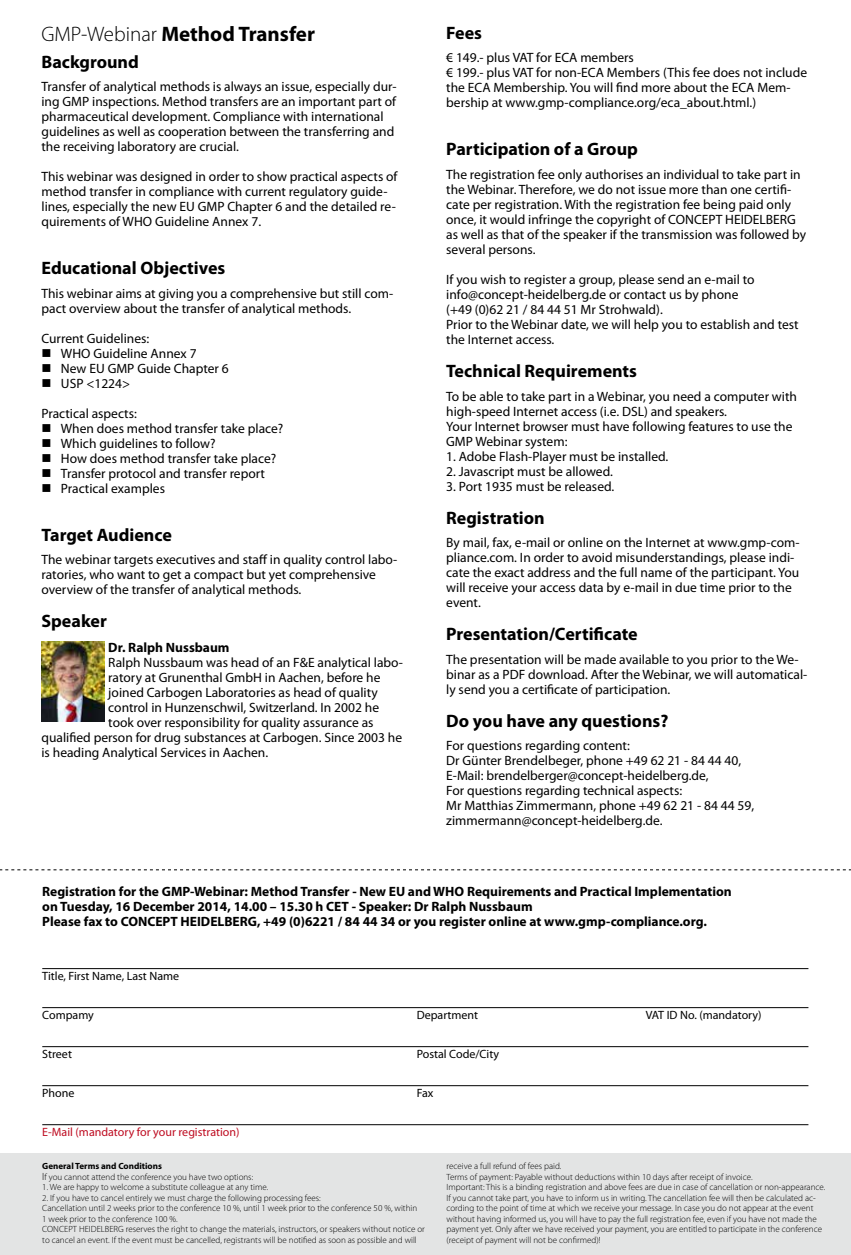
<style>
.page{position:relative;width:851px;height:1255px;background:#fff}
.page>*{position:absolute;margin:0;border:0;box-sizing:border-box;transform-origin:0 0}
.t1{font:700 21px "Myriad Pro";color:#000}
.t2{font:700 18px "Myriad Pro";color:#000}
.t3{font:13.5px/15px "Myriad Pro";color:#000}
.t4{font:700 13.5px/15px "Myriad Pro";color:#000}
.t5{font:12px "Myriad Pro";color:#000}
.t6{font:12px "Myriad Pro";color:#be0c21}
.t7{font:300 9px/10.5px "Myriad Pro";color:#000}
.s1{font-weight:300}
.s2{font-weight:700}
.s3{font-size:10.5px}
</style>
<div class="page">
<div style="left:0;top:1153px;width:850px;height:101px;background:#e3e4e4"></div>
<hr style="left:42px;top:968px;width:766px;height:1px;background:#000">
<hr style="left:42px;top:1007px;width:766px;height:1px;background:#000">
<hr style="left:42px;top:1046px;width:766px;height:1px;background:#000">
<hr style="left:42px;top:1085px;width:766px;height:1px;background:#000">
<hr style="left:42px;top:1124px;width:766px;height:1px;background:#000">
<svg style="left:0;top:869px;width:850px;height:1px"></svg>
<img style="left:41px;top:641px;width:63px;height:80px">
<h1 class="t1" style="left:41px;top:22px;width:275px"><span class="s1">GMP-Webinar</span> Method Transfer</h1>
<h2 class="t2" style="left:41px;top:51px;width:99px">Background</h2>
<p class="t3" style="left:41px;top:79px;width:356px">Transfer of analytical methods is always an issue, especially dur&shy;ing GMP inspections. Method transfers are an important part of pharmaceutical development. Compliance with international guidelines as well as cooperation between the transferring and the receiving laboratory are crucial.</p>
<p class="t3" style="left:41px;top:169px;width:357px">This webinar was designed in order to show practical aspects of method transfer in compliance with current regulatory guide&shy;lines, especially the new EU GMP Chapter 6 and the detailed re&shy;quirements of WHO Guideline Annex 7.</p>
<h2 class="t2" style="left:41px;top:258px;width:185px">Educational Objectives</h2>
<p class="t3" style="left:41px;top:286px;width:353px">This webinar aims at giving you a comprehensive but still com&shy;pact overview about the transfer of analytical methods.</p>
<p class="t3" style="left:61px;top:331px;width:169px;text-indent:-19px">Current Guidelines:<br>WHO Guideline Annex 7<br>New EU GMP Guide Chapter 6<br>USP &lt;1224&gt;</p>
<p class="t3" style="left:61px;top:406px;width:224px;text-indent:-19px">Practical aspects:<br>When does method transfer take place?<br>Which guidelines to follow?<br>How does method transfer take place?<br>Transfer protocol and transfer report<br>Practical examples</p>
<h2 class="t2" style="left:41px;top:524px;width:132px">Target Audience</h2>
<p class="t3" style="left:41px;top:552px;width:357px">The webinar targets executives and staff in quality control labo&shy;ratories, who want to get a compact but yet comprehensive overview of the transfer of analytical methods.</p>
<h2 class="t2" style="left:41px;top:611px;width:67px">Speaker</h2>
<p class="t4" style="left:108px;top:639px;width:123px">Dr. Ralph Nussbaum</p>
<p class="t3" style="left:108px;top:655px;width:296px">Ralph Nussbaum was head of an F&amp;E analytical labo-</p>
<p class="t3" style="left:108px;top:670px;width:274px">ratory at Grunenthal GmbH in Aachen, before he</p>
<p class="t3" style="left:108px;top:685px;width:271px">joined Carbogen Laboratories as head of quality</p>
<p class="t3" style="left:108px;top:700px;width:272px">control in Hunzenschwil, Switzerland. In 2002 he</p>
<p class="t3" style="left:108px;top:715px;width:267px">took over responsibility for quality assurance as</p>
<p class="t3" style="left:41px;top:730px;width:362px">qualified person for drug substances at Carbogen. Since 2003 he</p>
<p class="t3" style="left:41px;top:745px;width:228px">is heading Analytical Services in Aachen.</p>
<h2 class="t2" style="left:446px;top:23px;width:37px">Fees</h2>
<p class="t3" style="left:446px;top:51px;width:362px">€ 149.- plus VAT for ECA members<br>€ 199.- plus VAT for non-ECA Members (This fee does not include the ECA Membership. You will find more about the ECA Mem&shy;bership at www.gmp-compliance.org/eca_about.html.)</p>
<h2 class="t2" style="left:446px;top:139px;width:193px">Participation of a Group</h2>
<p class="t3" style="left:446px;top:167px;width:361px">The registration fee only authorises an individual to take part in the Webinar. Therefore, we do not issue more than one certifi&shy;cate per registration. With the registration fee being paid only once, it would infringe the copyright of CONCEPT HEIDELBERG as well as that of the speaker if the transmission was followed by several persons.</p>
<p class="t3" style="left:446px;top:272px;width:354px">If you wish to register a group, please send an e-mail to info@concept-heidelberg.de or contact us by phone<br>(+49 (0)62 21 / 84 44 51 Mr Strohwald).<br>Prior to the Webinar date, we will help you to establish and test the Internet access.</p>
<h2 class="t2" style="left:446px;top:361px;width:192px">Technical Requirements</h2>
<p class="t3" style="left:446px;top:389px;width:352px">To be able to take part in a Webinar, you need a computer with high-speed Internet access (i.e. DSL) and speakers.<br>Your Internet browser must have following features to use the GMP Webinar system:</p>
<p class="t3" style="left:446px;top:449px;width:224px">1. Adobe Flash-Player must be installed.</p>
<p class="t3" style="left:446px;top:464px;width:168px">2. Javascript must be allowed.</p>
<p class="t3" style="left:446px;top:479px;width:170px">3. Port 1935 must be released.</p>
<h2 class="t2" style="left:446px;top:507px;width:100px">Registration</h2>
<p class="t3" style="left:446px;top:535px;width:355px">By mail, fax, e-mail or online on the Internet at www.gmp-com&shy;pliance.com. In order to avoid misunderstandings, please indi&shy;cate the exact address and the full name of the participant. You will receive your access data by e-mail in due time prior to the event.</p>
<h2 class="t2" style="left:446px;top:624px;width:193px">Presentation/Certificate</h2>
<p class="t3" style="left:446px;top:652px;width:362px">The presentation will be made available to you prior to the We&shy;binar as a PDF download. After the Webinar, we will automatical&shy;ly send you a certificate of participation.</p>
<h2 class="t2" style="left:446px;top:710px;width:224px">Do you have any questions?</h2>
<p class="t3" style="left:446px;top:738px;width:309px">For questions regarding content:<br>Dr Günter Brendelbeger, phone +49 62 21 - 84 44 40, E-Mail: brendelberger@concept-heidelberg.de,<br>For questions regarding technical aspects:<br>Mr Matthias Zimmermann, phone +49 62 21 - 84 44 59, zimmermann@concept-heidelberg.de.</p>
<p class="t4" style="left:42px;top:883px;width:691px">Registration for the GMP-Webinar: Method Transfer - New EU and WHO Requirements and Practical Implementation on Tuesday, 16 December 2014, 14.00 – 15.30 h CET - Speaker: Dr Ralph Nussbaum<br>Please fax to CONCEPT HEIDELBERG, +49 (0)6221 / 84 44 34 or you register online at www.gmp-compliance.org.</p>
<p class="t5" style="left:42px;top:969px;width:138px">Title, First Name, Last Name</p>
<p class="t5" style="left:42px;top:1008px;width:53px">Compamy</p>
<p class="t5" style="left:416px;top:1008px;width:63px">Department</p>
<p class="t5" style="left:645px;top:1008px;width:117px">VAT ID No. (mandatory)</p>
<p class="t5" style="left:42px;top:1047px;width:31px">Street</p>
<p class="t5" style="left:416px;top:1047px;width:84px">Postal Code/City</p>
<p class="t5" style="left:42px;top:1086px;width:34px">Phone</p>
<p class="t5" style="left:416px;top:1086px;width:18px">Fax</p>
<p class="t6" style="left:42px;top:1125px;width:199px">E-Mail (mandatory for your registration)</p>
<p class="t7" style="left:42px;top:1160px;width:212px"><span class="s2">General Terms and Conditions<br></span><span class="s3">I</span>f you cannot attend the conference you have two options:</p>
<p class="t7" style="left:42px;top:1181px;width:227px">1. We are happy to welcome a substitute colleague at any time.</p>
<p class="t7" style="left:42px;top:1192px;width:384px">2. If you have to cancel entirely we must charge the following processing fees:<br>Cancellation until 2 weeks prior to the conference 10 %, until 1 week prior to the conference 50 %, within<br>1 week prior to the conference 100 %.<br>CONCEPT HEIDELBERG reserves the right to change the materials, instructors, or speakers without notice or to cancel an event. If the event must be cancelled, registrants will be notified as soon as possible and will</p>
<p class="t7" style="left:446px;top:1161px;width:380px">receive a full refund of fees paid.<br>Terms of payment: Payable without deductions within 10 days after receipt of invoice.<br>Important: This is a binding registration and above fees are due in case of cancellation or non-appearance.<br>If you cannot take part, you have to inform us in writing. The cancellation fee will then be calculated ac&shy;cording to the point of time at which we receive your message. In case you do not appear at the event without having informed us, you will have to pay the full registration fee, even if you have not made the payment yet. Only after we have received your payment, you are entitled to participate in the conference (receipt of payment will not be confirmed)!</p>
</div>
